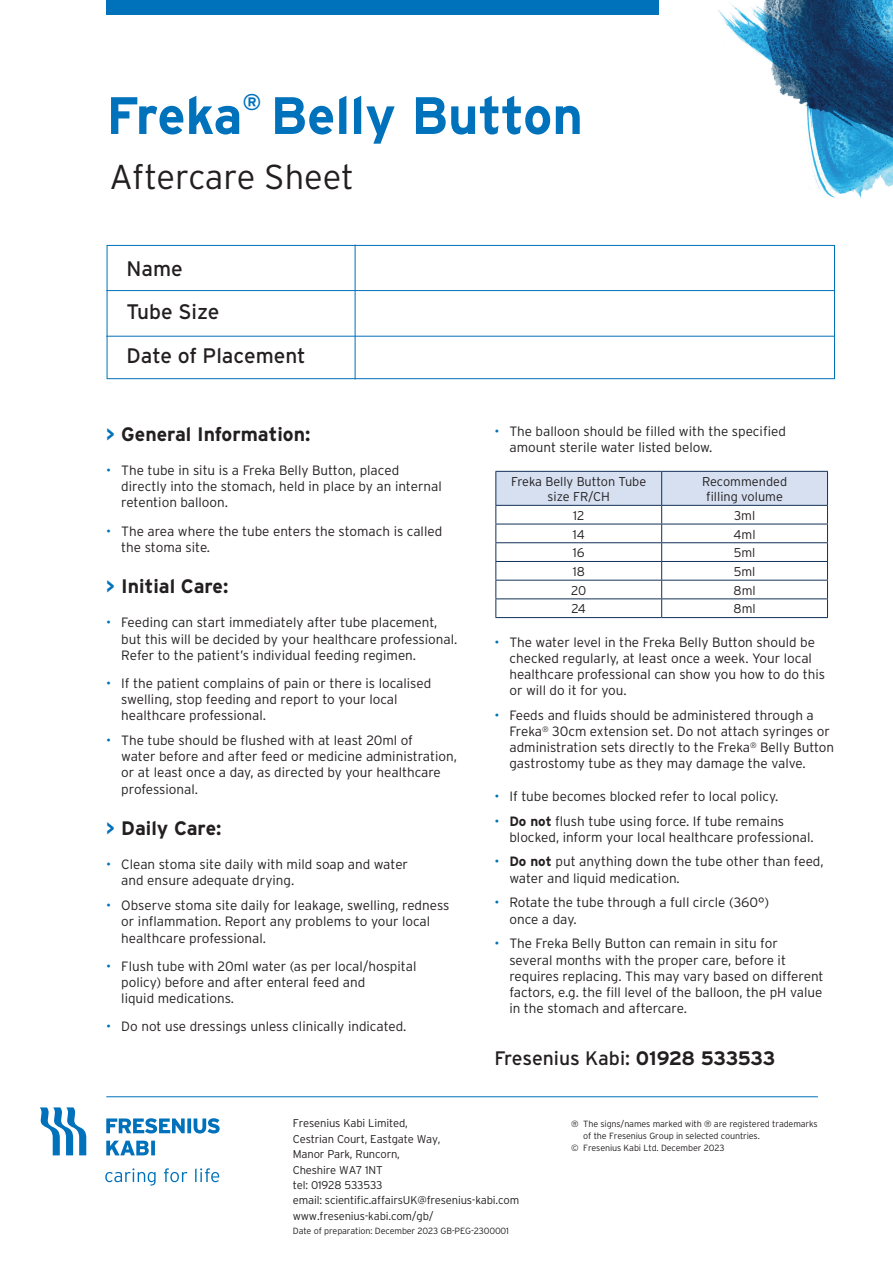
<style>
.page{position:relative;width:893px;height:1263px;background:#fff}
.page>*{position:absolute;margin:0;border:0;box-sizing:border-box;transform-origin:0 0}
.t1{font:700 52.5px "Interstate";letter-spacing:-.01em;color:#0071bb}
.t2{font:300 34.5px "Interstate";letter-spacing:-.005em;color:#231f20}
.t3{font:700 22.8px "Interstate";color:#0071bb}
.t4{font:21px "Interstate";color:#231f20}
.t5{font:700 19.5px "Interstate";color:#231f20}
.t6{font:19.5px "Interstate";color:#231f20}
.t7{font:300 13.5px/16.2px "Interstate";color:#231f20}
.t8{font:300 12.75px "Interstate";color:#231f20}
.t9{font:300 11.25px "Interstate";letter-spacing:-.015em;color:#231f20}
.t10{font:300 9px "Interstate";letter-spacing:-.015em;color:#231f20}
.s1{color:#0071bb}
.s2{font-weight:700}
</style>
<div class="page">
<div style="left:107px;top:245px;width:728px;height:134px;background:#fff;border:1px solid #0071bb"></div>
<hr style="left:106px;top:290px;width:729px;height:1px;background:#0071bb">
<hr style="left:106px;top:336px;width:729px;height:1px;background:#0071bb">
<hr style="left:355px;top:245px;width:1px;height:134px;background:#0071bb">
<div style="left:106px;top:0;width:553px;height:15px;background:#0071bb"></div>
<svg style="left:40px;top:1107px;width:46px;height:48px"></svg>
<svg style="left:106px;top:1141px;width:49px;height:14px"></svg>
<svg style="left:106px;top:1118px;width:114px;height:15px"></svg>
<svg style="left:105px;top:1168px;width:114px;height:18px"></svg>
<hr style="left:106px;top:1096px;width:712px;height:1px;background:#0071bb">
<svg style="left:495px;top:471px;width:333px;height:146px"></svg>
<hr style="left:495px;top:617px;width:167px;height:1px;background:#133157">
<hr style="left:662px;top:617px;width:166px;height:1px;background:#133157">
<img style="left:718px;top:0;width:175px;height:199px">
<p class="t1" style="left:106px;top:86px;width:138px">Freka</p>
<p class="t3" style="left:242px;top:89px;width:21px">®</p>
<p class="t1" style="left:270px;top:86px;width:314px">Belly Button</p>
<p class="t2" style="left:109px;top:158px;width:246px">Aftercare Sheet</p>
<p class="t4" style="left:127px;top:257px;width:58px">Name</p>
<p class="t4" style="left:127px;top:300px;width:94px">Tube Size</p>
<p class="t4" style="left:127px;top:344px;width:181px">Date of Placement</p>
<p class="t5" style="left:106px;top:423px;width:206px"><span class="s1">&gt;</span> General Information:</p>
<p class="t7" style="left:121px;top:462px;width:322px;text-indent:-15px"><span class="s1">•</span> The tube in situ is a Freka Belly Button, placed directly into the stomach, held in place by an internal retention balloon.</p>
<p class="t7" style="left:106px;top:522px;width:337px"><span class="s1">•</span> The area where the tube enters the stomach is called</p>
<p class="t7" style="left:121px;top:539px;width:90px">the stoma site.</p>
<p class="t5" style="left:106px;top:575px;width:124px"><span class="s1">&gt;</span> Initial Care:</p>
<p class="t7" style="left:121px;top:614px;width:338px;text-indent:-15px"><span class="s1">•</span> Feeding can start immediately after tube placement, but this will be decided by your healthcare professional.<br>Refer to the patient’s individual feeding regimen.</p>
<p class="t7" style="left:106px;top:675px;width:326px"><span class="s1">•</span> If the patient complains of pain or there is localised</p>
<p class="t7" style="left:121px;top:691px;width:278px">swelling, stop feeding and report to your local</p>
<p class="t7" style="left:121px;top:707px;width:146px">healthcare professional.</p>
<p class="t7" style="left:121px;top:732px;width:337px;text-indent:-15px"><span class="s1">•</span> The tube should be flushed with at least 20ml of<br>water before and after feed or medicine administration, or at least once a day, as directed by your healthcare professional.</p>
<p class="t5" style="left:106px;top:817px;width:117px"><span class="s1">&gt;</span> Daily Care:</p>
<p class="t7" style="left:106px;top:856px;width:303px"><span class="s1">•</span> Clean stoma site daily with mild soap and water</p>
<p class="t7" style="left:121px;top:872px;width:175px">and ensure adequate drying.</p>
<p class="t7" style="left:106px;top:897px;width:345px"><span class="s1">•</span> Observe stoma site daily for leakage, swelling, redness</p>
<p class="t7" style="left:121px;top:913px;width:310px">or inflammation. Report any problems to your local healthcare professional.</p>
<p class="t7" style="left:121px;top:958px;width:297px;text-indent:-15px"><span class="s1">•</span> Flush tube with 20ml water (as per local/hospital policy) before and after enteral feed and<br>liquid medications.</p>
<p class="t7" style="left:106px;top:1018px;width:302px"><span class="s1">•</span> Do not use dressings unless clinically indicated.</p>
<p class="t7" style="left:494px;top:423px;width:293px"><span class="s1">•</span> The balloon should be filled with the specified</p>
<p class="t7" style="left:509px;top:439px;width:204px">amount sterile water listed below.</p>
<p class="t8" style="left:511px;top:474px;width:137px">Freka Belly Button Tube</p>
<p class="t8" style="left:548px;top:489px;width:64px">size FR/CH</p>
<p class="t8" style="left:702px;top:474px;width:87px">Recommended</p>
<p class="t8" style="left:706px;top:489px;width:78px">filling volume</p>
<p class="t8" style="left:573px;top:508px;width:13px">12</p>
<p class="t8" style="left:734px;top:508px;width:23px">3ml</p>
<p class="t8" style="left:573px;top:527px;width:13px">14</p>
<p class="t8" style="left:734px;top:527px;width:23px">4ml</p>
<p class="t8" style="left:573px;top:545px;width:13px">16</p>
<p class="t8" style="left:734px;top:545px;width:23px">5ml</p>
<p class="t8" style="left:573px;top:564px;width:14px">18</p>
<p class="t8" style="left:734px;top:564px;width:23px">5ml</p>
<p class="t8" style="left:571px;top:583px;width:17px">20</p>
<p class="t8" style="left:733px;top:583px;width:24px">8ml</p>
<p class="t8" style="left:572px;top:602px;width:16px">24</p>
<p class="t8" style="left:733px;top:602px;width:24px">8ml</p>
<p class="t7" style="left:509px;top:633px;width:317px;text-indent:-15px"><span class="s1">•</span> The water level in the Freka Belly Button should be checked regularly, at least once a week. Your local healthcare professional can show you how to do this or will do it for you.</p>
<p class="t7" style="left:509px;top:707px;width:326px;text-indent:-15px"><span class="s1">•</span> Feeds and fluids should be administered through a Freka<sup>®</sup> 30cm extension set. Do not attach syringes or administration sets directly to the Freka<sup>®</sup> Belly Button gastrostomy tube as they may damage the valve.</p>
<p class="t7" style="left:494px;top:788px;width:285px"><span class="s1">•</span> If tube becomes blocked refer to local policy.</p>
<p class="t7" style="left:494px;top:812px;width:291px"><span class="s1">•</span> <span class="s2">Do not</span> flush tube using force. If tube remains</p>
<p class="t7" style="left:509px;top:829px;width:306px">blocked, inform your local healthcare professional.</p>
<p class="t7" style="left:494px;top:853px;width:331px"><span class="s1">•</span> <span class="s2">Do not</span> put anything down the tube other than feed,</p>
<p class="t7" style="left:509px;top:870px;width:172px">water and liquid medication.</p>
<p class="t7" style="left:494px;top:894px;width:276px"><span class="s1">•</span> Rotate the tube through a full circle (360°)</p>
<p class="t7" style="left:509px;top:911px;width:69px">once a day.</p>
<p class="t7" style="left:494px;top:935px;width:285px"><span class="s1">•</span> The Freka Belly Button can remain in situ for</p>
<p class="t7" style="left:509px;top:951px;width:278px">several months with the proper care, before it</p>
<p class="t7" style="left:509px;top:968px;width:316px">requires replacing. This may vary based on different</p>
<p class="t7" style="left:509px;top:984px;width:314px">factors, e.g. the fill level of the balloon, the pH value</p>
<p class="t7" style="left:509px;top:1000px;width:179px">in the stomach and aftercare.</p>
<p class="t6" style="left:494px;top:1047px;width:282px">Fresenius Kabi: <span class="s2">01928 533533</span></p>
<p class="t9" style="left:293px;top:1117px;width:117px">Fresenius Kabi Limited,</p>
<p class="t9" style="left:293px;top:1132px;width:149px">Cestrian Court, Eastgate Way,</p>
<p class="t9" style="left:293px;top:1148px;width:109px">Manor Park, Runcorn,</p>
<p class="t9" style="left:293px;top:1163px;width:91px">Cheshire WA7 1NT</p>
<p class="t9" style="left:293px;top:1178px;width:91px">tel: 01928 533533</p>
<p class="t9" style="left:293px;top:1194px;width:228px">email: scientific.affairsUK@fresenius-kabi.com</p>
<p class="t9" style="left:293px;top:1209px;width:142px">www.fresenius-kabi.com/gb/</p>
<p class="t10" style="left:293px;top:1226px;width:218px">Date of preparation: December 2023 GB-PEG-2300001</p>
<p class="t10" style="left:571px;top:1118px;width:248px">® The signs/names marked with ® are registered trademarks</p>
<p class="t10" style="left:583px;top:1130px;width:178px">of the Fresenius Group in selected countries.</p>
<p class="t10" style="left:571px;top:1142px;width:155px">© Fresenius Kabi Ltd. December 2023</p>
</div>
